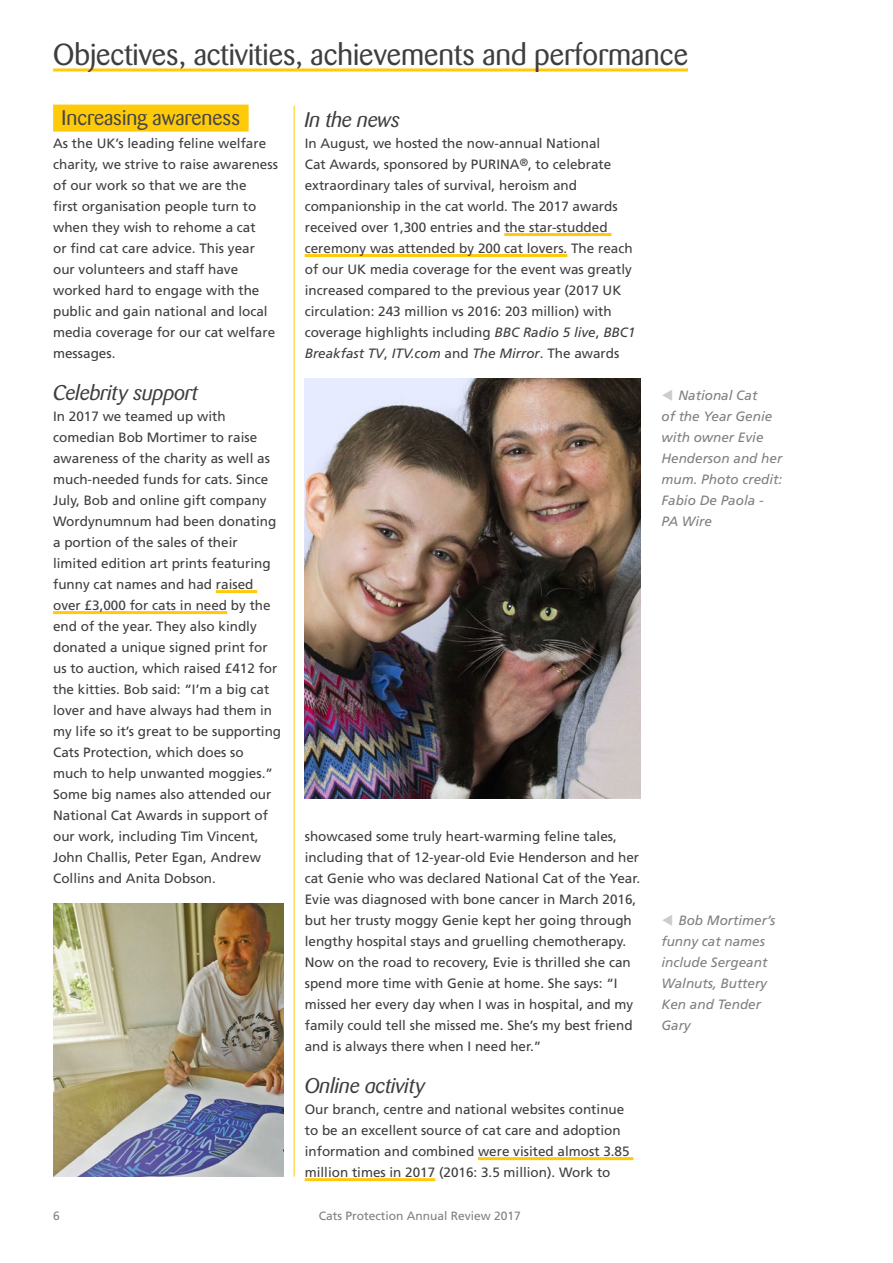
<style>
.page{position:relative;width:893px;height:1263px;background:#fff}
.page>*{position:absolute;margin:0;border:0;box-sizing:border-box;transform-origin:0 0}
.t1{font:30px "Barmeno BQ";color:#3e3e3f}
.t2{font:italic 21px "Barmeno BQ";color:#3e3e3f}
.t3{font:21px "Barmeno BQ";color:#474645}
.t4{font:13.5px/21px "Frutiger";color:#3e3e3f}
.t5{font:italic 13.5px/21px "Frutiger";color:#817f80}
.t6{font:12px "Frutiger";color:#817f80}
.s1{font-style:italic}
</style>
<div class="page">
<hr style="left:294px;top:106px;width:1px;height:1071px;background:#feca0a">
<img style="left:53px;top:904px;width:230px;height:273px">
<img style="left:305px;top:379px;width:335px;height:420px">
<hr style="left:53px;top:68px;width:635px;height:3px;background:#feca0a">
<hr style="left:504px;top:233px;width:107px;height:3px;background:#feca0a">
<hr style="left:305px;top:254px;width:262px;height:3px;background:#feca0a">
<hr style="left:478px;top:1157px;width:155px;height:3px;background:#feca0a">
<hr style="left:305px;top:1178px;width:130px;height:3px;background:#feca0a">
<div style="left:53px;top:105px;width:196px;height:27px;background:#feca0a"></div>
<hr style="left:216px;top:590px;width:41px;height:3px;background:#feca0a">
<hr style="left:53px;top:611px;width:174px;height:3px;background:#feca0a">
<h1 class="t1" style="left:53px;top:38px;width:636px">Objectives, activities, achievements and performance</h1>
<h2 class="t2" style="left:305px;top:107px;width:97px">In the news</h2>
<p class="t4" style="left:305px;top:132px;width:332px">In August, we hosted the now-annual National<br>Cat Awards, sponsored by PURINA<sup>®</sup>, to celebrate extraordinary tales of survival, heroism and companionship in the cat world. The 2017 awards received over 1,300 entries and the star-studded ceremony was attended by 200 cat lovers. The reach of our UK media coverage for the event was greatly increased compared to the previous year (2017 UK circulation: 243 million vs 2016: 203 million) with coverage highlights including <span class="s1">BBC Radio 5 live</span>, <span class="s1">BBC1<br>Breakfast TV</span>, <span class="s1">ITV.com</span> and <span class="s1">The Mirror</span>. The awards</p>
<h2 class="t3" style="left:62px;top:105px;width:180px">Increasing awareness</h2>
<p class="t4" style="left:53px;top:132px;width:226px">As the UK’s leading feline welfare charity, we strive to raise awareness of our work so that we are the<br>first organisation people turn to when they wish to rehome a cat<br>or find cat care advice. This year our volunteers and staff have worked hard to engage with the public and gain national and local media coverage for our cat welfare messages.</p>
<h2 class="t2" style="left:53px;top:380px;width:146px">Celebrity support</h2>
<p class="t4" style="left:53px;top:405px;width:230px">In 2017 we teamed up with comedian Bob Mortimer to raise awareness of the charity as well as much-needed funds for cats. Since<br>July, Bob and online gift company<br>Wordynumnum had been donating a portion of the sales of their limited edition art prints featuring funny cat names and had raised over £3,000 for cats in need by the end of the year. They also kindly donated a unique signed print for us to auction, which raised £412 for the kitties. Bob said: “I’m a big cat lover and have always had them in my life so it’s great to be supporting<br>Cats Protection, which does so much to help unwanted moggies.”<br>Some big names also attended our<br>National Cat Awards in support of our work, including Tim Vincent,<br>John Challis, Peter Egan, Andrew<br>Collins and Anita Dobson.</p>
<p class="t5" style="left:661px;top:384px;width:122px;text-indent:17px">National Cat<br>of the Year Genie with owner Evie<br>Henderson and her mum. Photo credit:<br>Fabio De Paola -<br>PA Wire</p>
<p class="t4" style="left:305px;top:825px;width:337px">showcased some truly heart-warming feline tales, including that of 12-year-old Evie Henderson and her cat Genie who was declared National Cat of the Year.<br>Evie was diagnosed with bone cancer in March 2016, but her trusty moggy Genie kept her going through lengthy hospital stays and gruelling chemotherapy.<br>Now on the road to recovery, Evie is thrilled she can spend more time with Genie at home. She says: “I missed her every day when I was in hospital, and my family could tell she missed me. She’s my best friend and is always there when I need her.”</p>
<h2 class="t2" style="left:305px;top:1073px;width:122px">Online activity</h2>
<p class="t4" style="left:305px;top:1098px;width:326px">Our branch, centre and national websites continue to be an excellent source of cat care and adoption information and combined were visited almost 3.85 million times in 2017 (2016: 3.5 million). Work to</p>
<p class="t5" style="left:661px;top:909px;width:115px;text-indent:17px">Bob Mortimer’s funny cat names include Sergeant<br>Walnuts, Buttery<br>Ken and Tender<br>Gary</p>
<p class="t6" style="left:53px;top:1209px;width:8px">6</p>
<p class="t6" style="left:319px;top:1209px;width:204px">Cats Protection Annual Review 2017</p>
</div>
